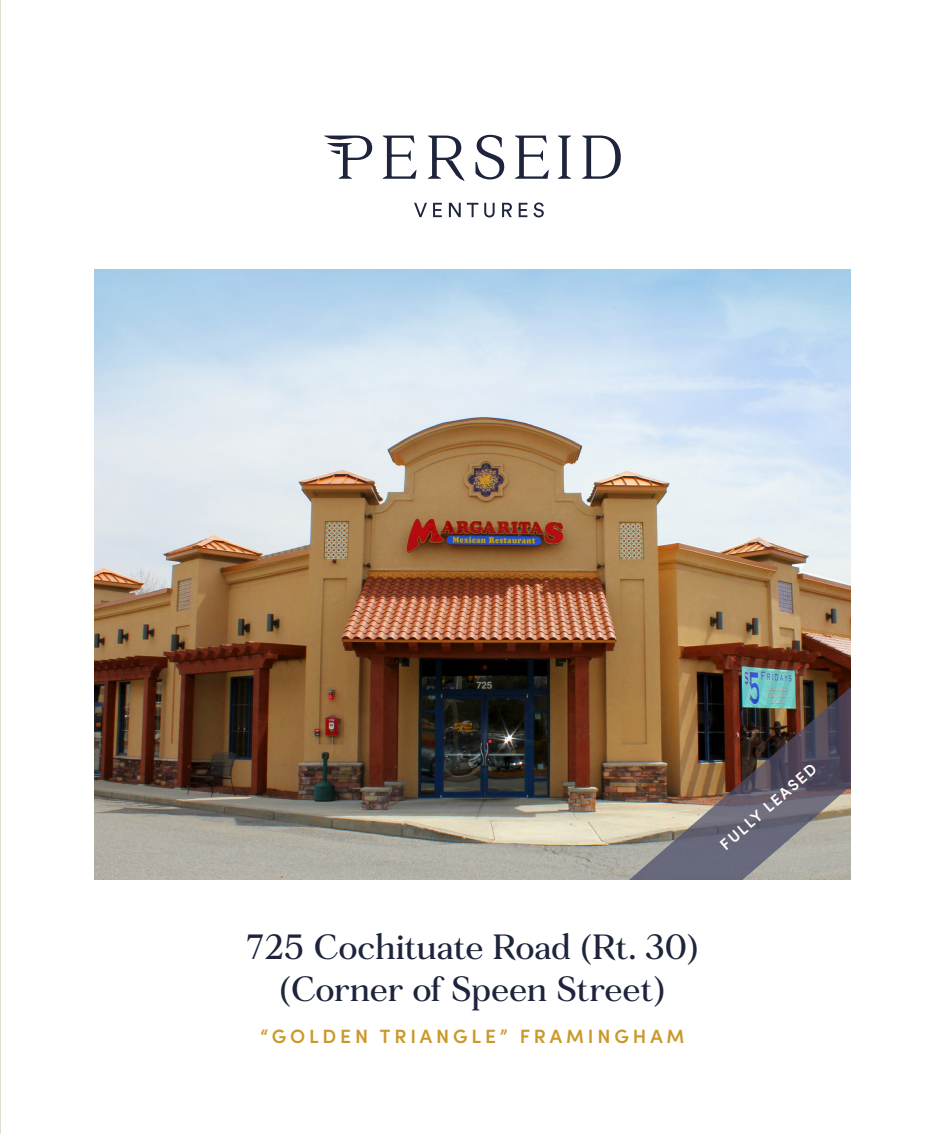
<style>
.page{position:relative;width:945px;height:1134px;background:#fff}
.page>*{position:absolute;margin:0;border:0;box-sizing:border-box;transform-origin:0 0}
.t1{font:35px/42px "Fortescue Median Trial";letter-spacing:-.005em;color:#1d243b;text-align:center}
.t2{font:600 19.25px "Sofia Pro";letter-spacing:.2em;color:#cb982a}
.t3{font:600 15.75px "Sofia Pro";color:#fff}
</style>
<div class="page">
<img style="left:94px;top:270px;width:756px;height:609px">
<hr style="left:0;top:0;width:1px;height:1134px;background:#d6d0c1">
<svg style="left:383px;top:136px;width:34px;height:43px"></svg>
<svg style="left:476px;top:135px;width:28px;height:44px"></svg>
<svg style="left:515px;top:136px;width:34px;height:43px"></svg>
<svg style="left:558px;top:136px;width:13px;height:43px"></svg>
<svg style="left:582px;top:136px;width:39px;height:43px"></svg>
<svg style="left:414px;top:203px;width:13px;height:14px"></svg>
<svg style="left:433px;top:203px;width:9px;height:14px"></svg>
<svg style="left:449px;top:203px;width:12px;height:14px"></svg>
<svg style="left:467px;top:203px;width:11px;height:14px"></svg>
<svg style="left:484px;top:203px;width:11px;height:14px"></svg>
<svg style="left:502px;top:203px;width:10px;height:14px"></svg>
<svg style="left:519px;top:203px;width:8px;height:14px"></svg>
<svg style="left:533px;top:202px;width:11px;height:15px"></svg>
<svg style="left:324px;top:136px;width:48px;height:43px"></svg>
<svg style="left:428px;top:136px;width:37px;height:45px"></svg>
<img style="left:602px;top:655px;width:248px;height:224px">
<p class="t3" style="left:715px;top:837px;width:124px;rotate:-41deg">FULLY LEASED</p>
<p class="t1" style="left:247px;top:929px;width:453px">725 Cochituate Road (Rt. 30) (Corner of Speen Street)</p>
<p class="t2" style="left:260px;top:1021px;width:426px">“GOLDEN TRIANGLE” FRAMINGHAM</p>
</div>
